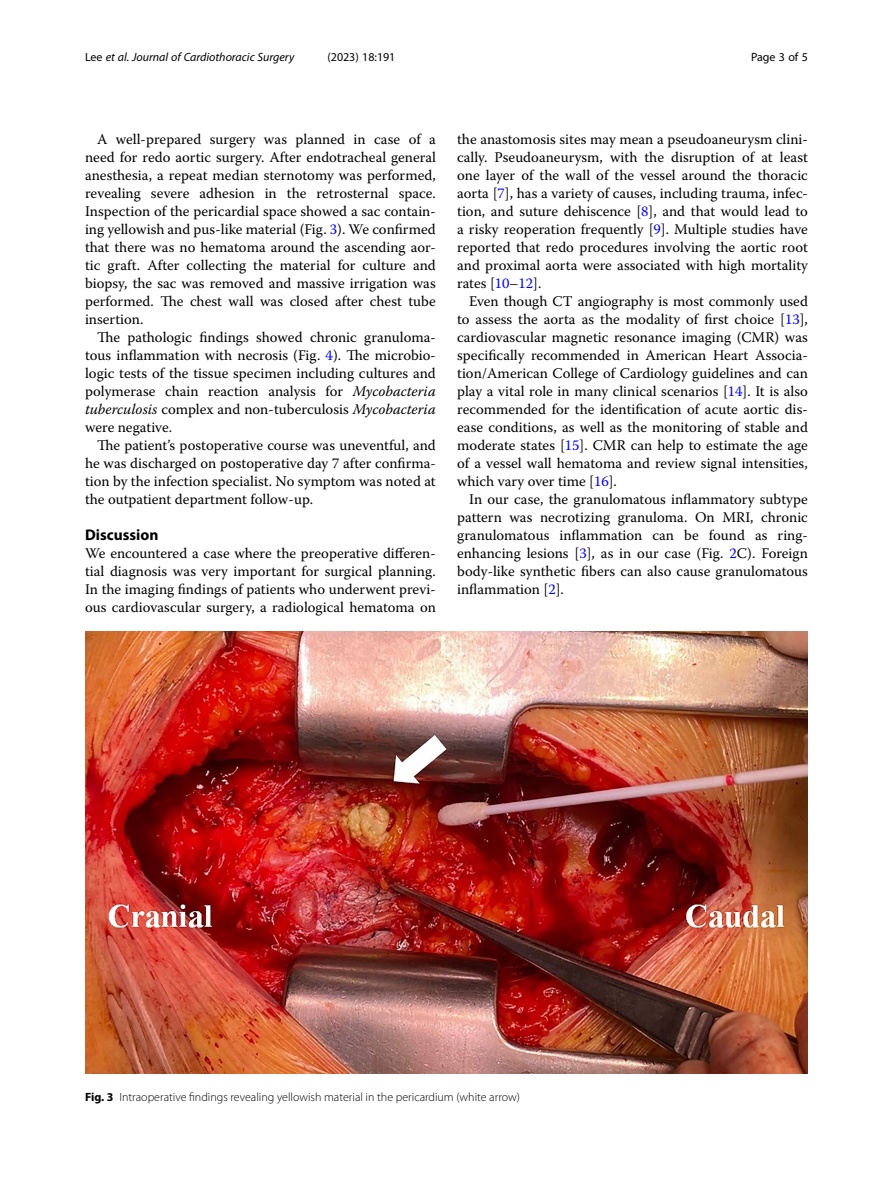
<style>
.page{position:relative;width:893px;height:1191px;background:#fff}
.page>*{position:absolute;margin:0;border:0;box-sizing:border-box;transform-origin:0 0}
.Head_1{font:700 15.45px "Myriad Pro";color:#000}
.Body_Text_Indent{font:14.7px/18px "Warnock Pro";color:#000;text-align:justify}
.Body_Text{font:14.7px/18px "Warnock Pro";color:#000;text-align:justify}
.Figure_Caption{font:300 12px "Myriad Pro";color:#000}
.t1{font:italic 12px "Myriad Pro";color:#000}
.t2{font:12px "Myriad Pro";color:#000}
.s1{font-style:normal}
.s2{color:#00f}
.s3{font-style:italic}
.s4{font-weight:700}
</style>
<div class="page">
<img style="left:85px;top:631px;width:723px;height:443px">
<p class="t1" style="left:85px;top:50px;width:211px"><span class="s1">Lee</span> et al. Journal of Cardiothoracic Surgery</p>
<p class="t2" style="left:327px;top:50px;width:70px">(2023) 18:191</p>
<p class="t2" style="left:751px;top:50px;width:58px">Page 3 of 5</p>
<p class="Body_Text_Indent" style="left:85px;top:130px;width:352px;text-indent:12px">A well-prepared surgery was planned in case of a need for redo aortic surgery. After endotracheal general anesthesia, a repeat median sternotomy was performed, revealing severe adhesion in the retrosternal space.<br>Inspection of the pericardial space showed a sac contain&shy;ing yellowish and pus-like material (Fig. <span class="s2">3</span>). We confirmed that there was no hematoma around the ascending aor&shy;tic graft. After collecting the material for culture and biopsy, the sac was removed and massive irrigation was performed. The chest wall was closed after chest tube insertion.</p>
<p class="Body_Text_Indent" style="left:85px;top:328px;width:352px;text-indent:12px">The pathologic findings showed chronic granuloma&shy;tous inflammation with necrosis (Fig. <span class="s2">4</span>). The microbio&shy;logic tests of the tissue specimen including cultures and polymerase chain reaction analysis for <span class="s3">Mycobacteria tuberculosis</span> complex and non-tuberculosis <span class="s3">Mycobacteria </span>were negative.</p>
<p class="Body_Text_Indent" style="left:85px;top:436px;width:352px;text-indent:12px">The patient’s postoperative course was uneventful, and he was discharged on postoperative day 7 after confirma&shy;tion by the infection specialist. No symptom was noted at the outpatient department follow-up.</p>
<p class="Head_1" style="left:85px;top:525px;width:75px">Discussion</p>
<p class="Body_Text" style="left:85px;top:544px;width:352px">We encountered a case where the preoperative differen&shy;tial diagnosis was very important for surgical planning.<br>In the imaging findings of patients who underwent previ&shy;ous cardiovascular surgery, a radiological hematoma on</p>
<p class="Body_Text" style="left:457px;top:130px;width:352px">the anastomosis sites may mean a pseudoaneurysm clini&shy;cally. Pseudoaneurysm, with the disruption of at least one layer of the wall of the vessel around the thoracic aorta [<span class="s2">7</span>], has a variety of causes, including trauma, infec&shy;tion, and suture dehiscence [<span class="s2">8</span>], and that would lead to a risky reoperation frequently [<span class="s2">9</span>]. Multiple studies have reported that redo procedures involving the aortic root and proximal aorta were associated with high mortality rates [<span class="s2">10</span>–<span class="s2">12</span>].</p>
<p class="Body_Text_Indent" style="left:457px;top:292px;width:352px;text-indent:12px">Even though CT angiography is most commonly used to assess the aorta as the modality of first choice [<span class="s2">13</span>], cardiovascular magnetic resonance imaging (CMR) was specifically recommended in American Heart Associa&shy;tion/American College of Cardiology guidelines and can play a vital role in many clinical scenarios [<span class="s2">14</span>]. It is also recommended for the identification of acute aortic dis&shy;ease conditions, as well as the monitoring of stable and moderate states [<span class="s2">15</span>]. CMR can help to estimate the age of a vessel wall hematoma and review signal intensities, which vary over time [<span class="s2">16</span>].</p>
<p class="Body_Text_Indent" style="left:457px;top:490px;width:352px;text-indent:12px">In our case, the granulomatous inflammatory subtype pattern was necrotizing granuloma. On MRI, chronic granulomatous inflammation can be found as ring&shy;enhancing lesions [<span class="s2">3</span>], as in our case (Fig. <span class="s2">2</span>C). Foreign body-like synthetic fibers can also cause granulomatous inflammation [<span class="s2">2</span>].</p>
<p class="Figure_Caption" style="left:85px;top:1090px;width:436px"><span class="s4">Fig. 3</span> Intraoperative findings revealing yellowish material in the pericardium (white arrow)</p>
</div>
